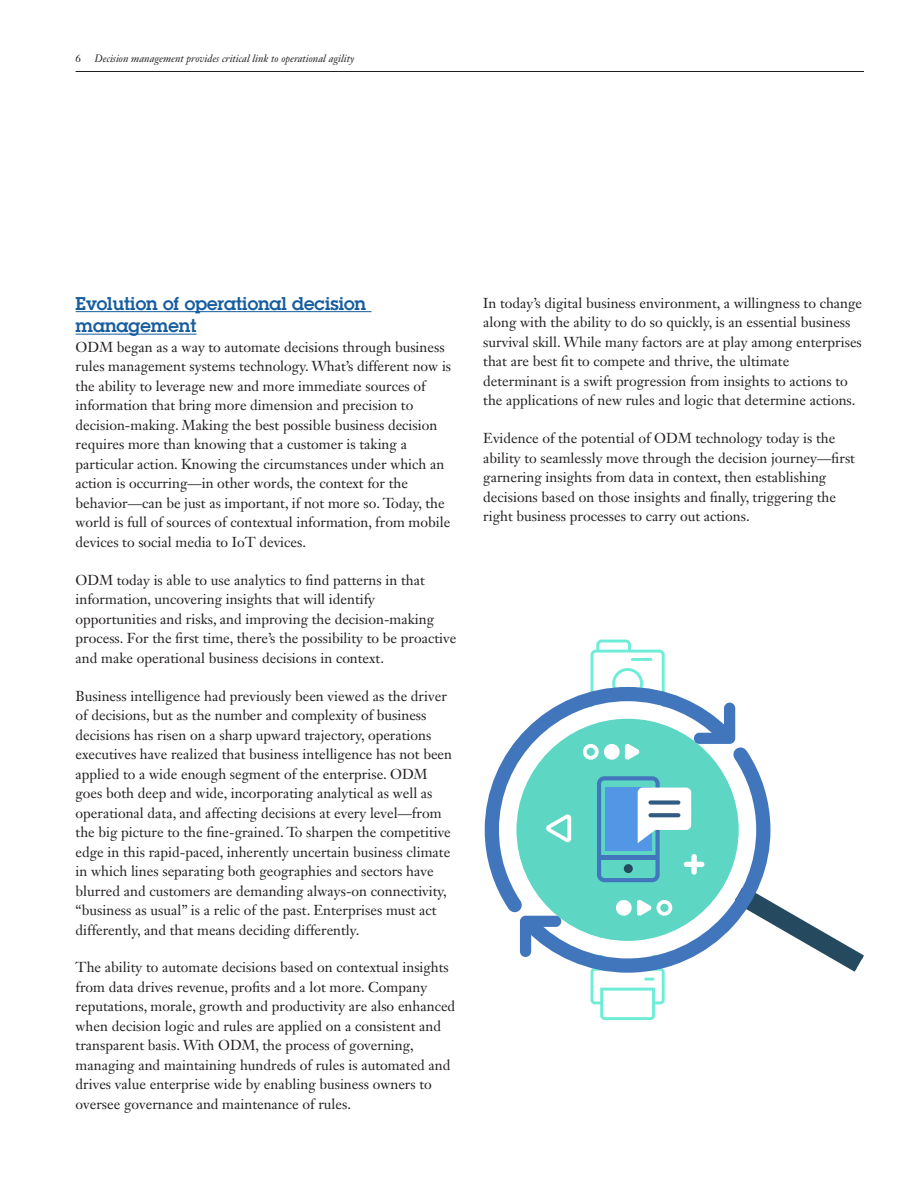
<style>
.page{position:relative;width:918px;height:1188px;background:#fff}
.page>*{position:absolute;margin:0;border:0;box-sizing:border-box;transform-origin:0 0}
._2A_head__color{font:600 18px/22.5px "Lubalin Graph LT";color:#175d9e}
._2D_body{font:14.25px/19.5px "Janson Text LT Std";color:#231f20}
.t1{font:italic 10.5px "Janson Text LT Std";color:#231f20}
.t2{font:10.5px "Janson Text LT Std";color:#231f20}
</style>
<div class="page">
<hr style="left:76px;top:71px;width:788px;height:1px;background:#231f20">
<hr style="left:76px;top:311px;width:296px;height:1px;background:#175d9e">
<hr style="left:76px;top:334px;width:121px;height:1px;background:#175d9e">
<svg style="left:778px;top:906px;width:86px;height:66px"></svg>
<svg style="left:591px;top:640px;width:74px;height:40px"></svg>
<hr style="left:631px;top:658px;width:21px;height:3px;background:#6dedd6">
<svg style="left:591px;top:980px;width:74px;height:40px"></svg>
<svg style="left:484px;top:680px;width:294px;height:300px"></svg>
<svg style="left:694px;top:703px;width:41px;height:41px"></svg>
<svg style="left:520px;top:916px;width:41px;height:41px"></svg>
<p class="t2" style="left:76px;top:52px;width:7px">6</p>
<p class="t1" style="left:95px;top:52px;width:261px">Decision management provides critical link to operational agility</p>
<p class="_2A_head__color" style="left:76px;top:292px;width:292px">Evolution of operational decision management</p>
<p class="_2D_body" style="left:76px;top:337px;width:377px">ODM began as a way to automate decisions through business rules management systems technology. What’s different now is the ability to leverage new and more immediate sources of information that bring more dimension and precision to decision-making. Making the best possible business decision requires more than knowing that a customer is taking a particular action. Knowing the circumstances under which an action is occurring—in other words, the context for the behavior—can be just as important, if not more so. Today, the world is full of sources of contextual information, from mobile devices to social media to IoT devices.</p>
<p class="_2D_body" style="left:76px;top:570px;width:382px">ODM today is able to use analytics to find patterns in that information, uncovering insights that will identify opportunities and risks, and improving the decision-making process. For the first time, there’s the possibility to be proactive and make operational business decisions in context.</p>
<p class="_2D_body" style="left:76px;top:686px;width:378px">Business intelligence had previously been viewed as the driver of decisions, but as the number and complexity of business decisions has risen on a sharp upward trajectory, operations executives have realized that business intelligence has not been applied to a wide enough segment of the enterprise. ODM goes both deep and wide, incorporating analytical as well as operational data, and affecting decisions at every level—from the big picture to the fine-grained. To sharpen the competitive edge in this rapid-paced, inherently uncertain business climate in which lines separating both geographies and sectors have blurred and customers are demanding always-on connectivity, “business as usual” is a relic of the past. Enterprises must act differently, and that means deciding differently.</p>
<p class="_2D_body" style="left:76px;top:958px;width:381px">The ability to automate decisions based on contextual insights from data drives revenue, profits and a lot more. Company reputations, morale, growth and productivity are also enhanced when decision logic and rules are applied on a consistent and transparent basis. With ODM, the process of governing, managing and maintaining hundreds of rules is automated and drives value enterprise wide by enabling business owners to oversee governance and maintenance of rules.</p>
<p class="_2D_body" style="left:483px;top:293px;width:380px">In today’s digital business environment, a willingness to change along with the ability to do so quickly, is an essential business survival skill. While many factors are at play among enterprises that are best fit to compete and thrive, the ultimate determinant is a swift progression from insights to actions to the applications of new rules and logic that determine actions.</p>
<p class="_2D_body" style="left:483px;top:428px;width:373px">Evidence of the potential of ODM technology today is the ability to seamlessly move through the decision journey—first garnering insights from data in context, then establishing decisions based on those insights and finally, triggering the right business processes to carry out actions.</p>
</div>
